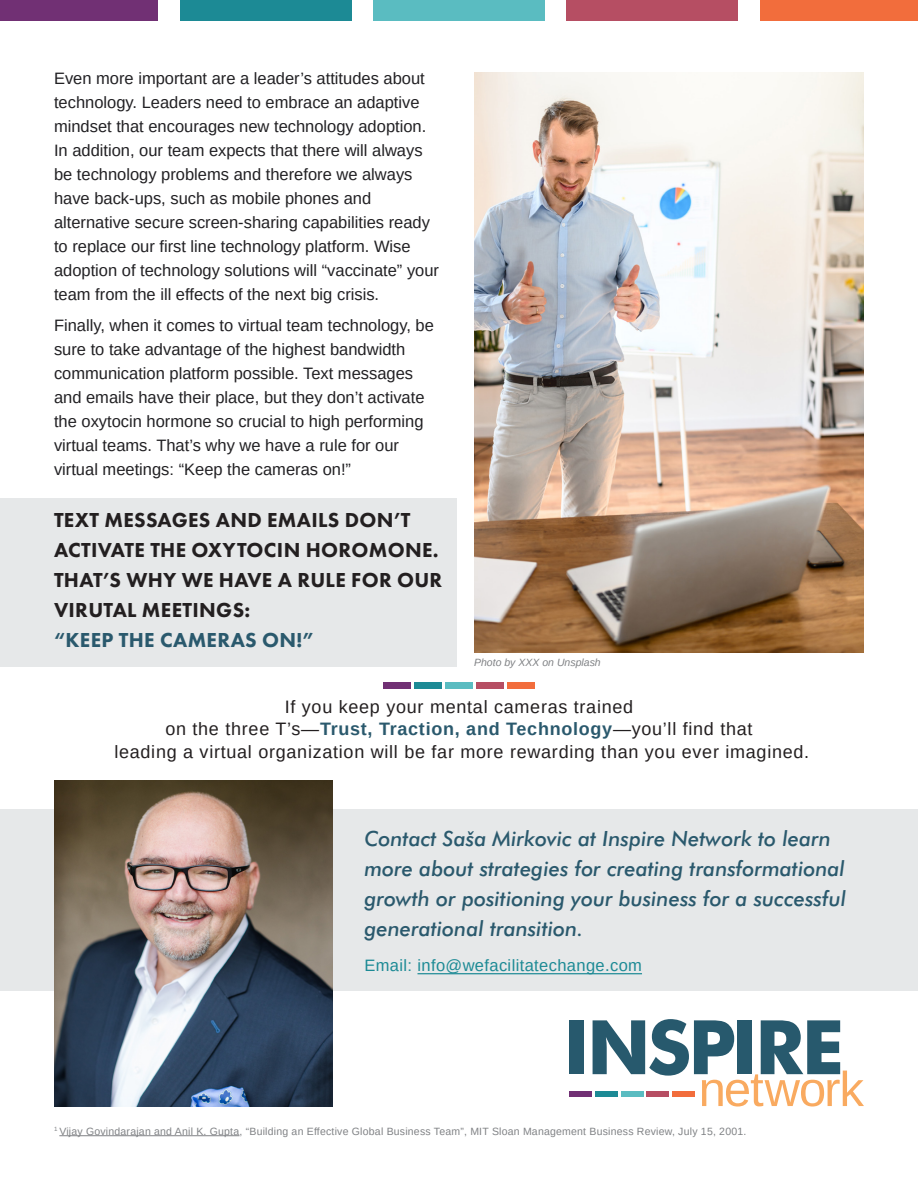
<style>
.page{position:relative;width:918px;height:1188px;background:#fff}
.page>*{position:absolute;margin:0;border:0;box-sizing:border-box;transform-origin:0 0}
.t1{font:italic 500 21px/30px "Futura BT";color:#2a596d}
.Pull_Quote{font:800 21px/30px "Futura PT";letter-spacing:.015em;color:#231f20}
.Pull_Quote-2{font:800 21px "Futura PT";letter-spacing:.015em;color:#2a596d}
.Center_Callout{font:18px/22.5px "Arimo";letter-spacing:.04em;color:#231f20;text-align:center}
.Body{font:16.5px/24px "Arimo";color:#212023}
.t2{font:16.5px "Arimo";letter-spacing:.025em;color:#1c8a95}
.Footnotes{font:10.5px "Arimo";letter-spacing:.02em;color:#808285}
.Photo_Credit{font:italic 10.5px "Arimo";color:#808285}
.s1{font-weight:700;color:#2a596d}
</style>
<div class="page">
<div style="left:0;top:0;width:158px;height:21px;background:#713074"></div>
<div style="left:180px;top:0;width:172px;height:21px;background:#1c8a95"></div>
<div style="left:373px;top:0;width:172px;height:21px;background:#5abcc1"></div>
<div style="left:566px;top:0;width:172px;height:21px;background:#b64e63"></div>
<div style="left:760px;top:0;width:158px;height:21px;background:#f26d3c"></div>
<div style="left:0;top:498px;width:456px;height:168px;background:#e6e8e9"></div>
<div style="left:0;top:809px;width:918px;height:181px;background:#e6e8e9"></div>
<img style="left:474px;top:72px;width:390px;height:580px">
<div style="left:384px;top:683px;width:27px;height:6px;background:#713074"></div>
<div style="left:415px;top:683px;width:27px;height:6px;background:#1c8a95"></div>
<div style="left:445px;top:683px;width:28px;height:6px;background:#5abcc1"></div>
<div style="left:476px;top:683px;width:27px;height:6px;background:#b64e63"></div>
<div style="left:507px;top:683px;width:27px;height:6px;background:#f26d3c"></div>
<img style="left:54px;top:781px;width:279px;height:326px">
<hr style="left:59px;top:1135px;width:180px;height:1px;background:#808285">
<div style="left:569px;top:1020px;width:15px;height:54px;background:#27596d"></div>
<svg style="left:593px;top:1019px;width:271px;height:88px"></svg>
<div style="left:569px;top:1091px;width:23px;height:6px;background:#713074"></div>
<div style="left:595px;top:1091px;width:23px;height:6px;background:#1c8a95"></div>
<div style="left:621px;top:1091px;width:23px;height:6px;background:#5abcc1"></div>
<div style="left:646px;top:1091px;width:23px;height:6px;background:#b64e63"></div>
<div style="left:672px;top:1091px;width:23px;height:6px;background:#f26d3c"></div>
<hr style="left:418px;top:973px;width:224px;height:1px;background:#1c8a95">
<p class="Body" style="left:54px;top:67px;width:387px">Even more important are a leader’s attitudes about technology. Leaders need to embrace an adaptive mindset that encourages new technology adoption.<br>In addition, our team expects that there will always be technology problems and therefore we always have back-ups, such as mobile phones and alternative secure screen-sharing capabilities ready to replace our first line technology platform. Wise adoption of technology solutions will “vaccinate” your team from the ill effects of the next big crisis.</p>
<p class="Body" style="left:54px;top:314px;width:381px">Finally, when it comes to virtual team technology, be sure to take advantage of the highest bandwidth communication platform possible. Text messages and emails have their place, but they don’t activate the oxytocin hormone so crucial to high performing virtual teams. That’s why we have a rule for our virtual meetings: “Keep the cameras on!”</p>
<p class="Pull_Quote" style="left:54px;top:504px;width:390px">TEXT MESSAGES AND EMAILS DON’T<br>ACTIVATE THE OXYTOCIN HOROMONE.<br>THAT’S WHY WE HAVE A RULE FOR OUR<br>VIRUTAL MEETINGS:</p>
<p class="Pull_Quote-2" style="left:54px;top:626px;width:261px">“KEEP THE CAMERAS ON!”</p>
<p class="Photo_Credit" style="left:474px;top:655px;width:128px">Photo by XXX on Unsplash</p>
<p class="Center_Callout" style="left:114px;top:696px;width:696px">If you keep your mental cameras trained<br>on the three T’s—<span class="s1">Trust, Traction, and Technology</span>—you’ll find that<br>leading a virtual organization will be far more rewarding than you ever imagined.</p>
<p class="t1" style="left:364px;top:823px;width:483px">Contact Saša Mirkovic at Inspire Network to learn more about strategies for creating transformational growth or positioning your business for a successful generational transition.</p>
<p class="t2" style="left:364px;top:954px;width:279px">Email: info@wefacilitatechange.com</p>
<p class="Footnotes" style="left:54px;top:1124px;width:694px"><sup>1</sup> Vijay Govindarajan and Anil K. Gupta, “Building an Effective Global Business Team”, MIT Sloan Management Business Review, July 15, 2001.</p>
</div>
